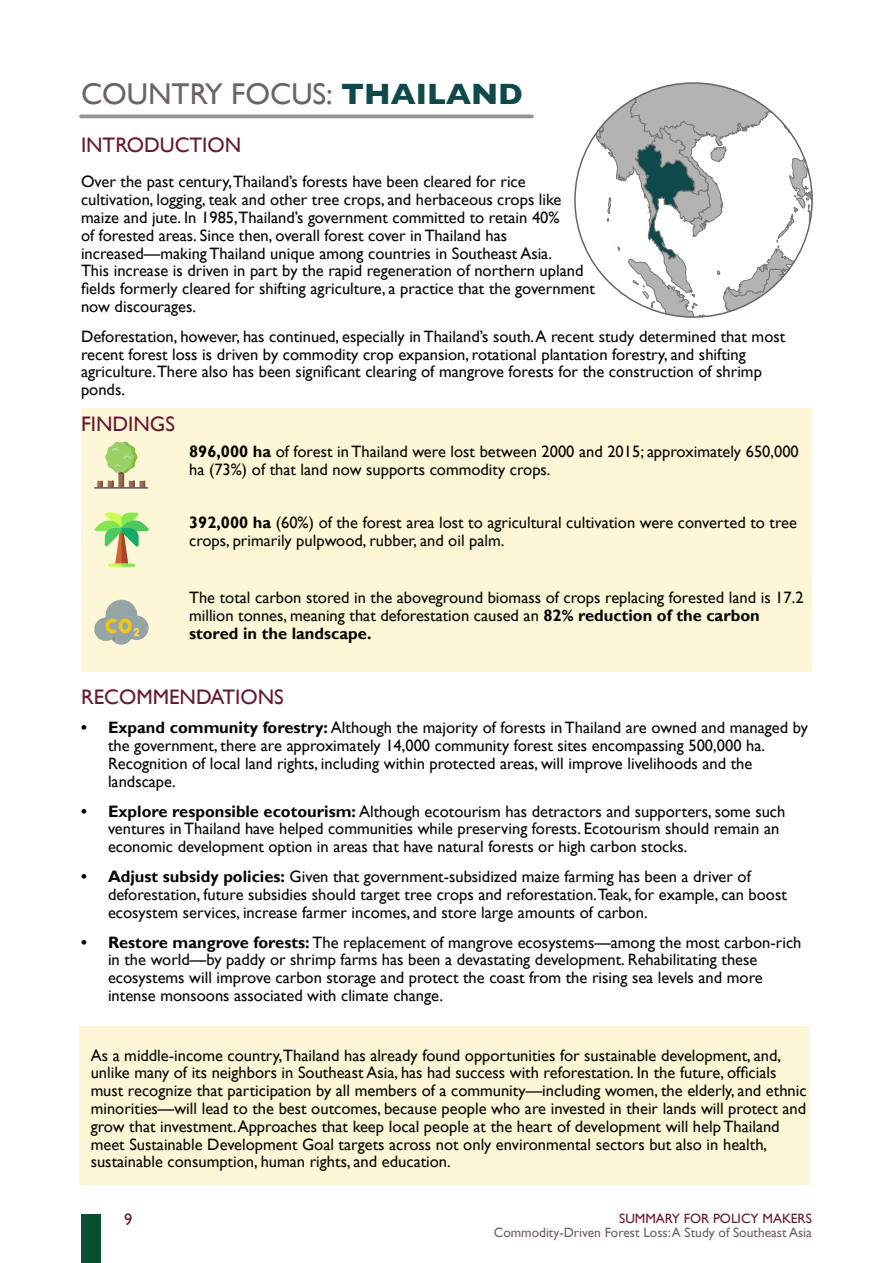
<style>
.page{position:relative;width:893px;height:1263px;background:#fff}
.page>*{position:absolute;margin:0;border:0;box-sizing:border-box;transform-origin:0 0}
.t1{font:30px "Gill Sans";color:#6d6362}
.t2{font:21px "Gill Sans";color:#671931}
.t3{font:16.5px/17.9px "Gill Sans";color:#080704}
.t4{font:16.5px "Gill Sans";color:#671931}
.t5{font:13.5px "Gill Sans";color:#6d6362}
.t6{font:13.5px "Gill Sans";color:#671931}
.s1{font-weight:700;color:#104949}
.s2{font-weight:700}
</style>
<div class="page">
<div style="left:79px;top:1026px;width:731px;height:159px;background:#fef7d7"></div>
<div style="left:81px;top:408px;width:731px;height:263px;background:#fef7d7"></div>
<svg style="left:95px;top:513px;width:54px;height:54px"></svg>
<svg style="left:575px;top:83px;width:237px;height:234px"></svg>
<svg style="left:97px;top:441px;width:48px;height:46px"></svg>
<hr style="left:94px;top:487px;width:54px;height:2px;background:#665e66">
<svg style="left:94px;top:600px;width:55px;height:45px"></svg>
<hr style="left:81px;top:115px;width:451px;height:3px;background:#939598">
<div style="left:81px;top:1214px;width:19px;height:49px;background:#0b502e"></div>
<h1 class="t1" style="left:81px;top:83px;width:443px">COUNTRY FOCUS: <span class="s1">THAILAND</span></h1>
<p class="t2" style="left:81px;top:137px;width:162px">INTRODUCTION</p>
<p class="t3" style="left:81px;top:175px;width:516px">Over the past century,Thailand’s forests have been cleared for rice cultivation, logging, teak and other tree crops, and herbaceous crops like maize and jute. In 1985,Thailand’s government committed to retain 40%<br>of forested areas. Since then, overall forest cover in Thailand has increased—making Thailand unique among countries in Southeast Asia.<br>This increase is driven in part by the rapid regeneration of northern upland fields formerly cleared for shifting agriculture, a practice that the government now discourages.</p>
<p class="t3" style="left:81px;top:329px;width:706px">Deforestation, however, has continued, especially in Thailand’s south.A recent study determined that most recent forest loss is driven by commodity crop expansion, rotational plantation forestry, and shifting agriculture.There also has been significant clearing of mangrove forests for the construction of shrimp ponds.</p>
<p class="t2" style="left:81px;top:416px;width:96px">FINDINGS</p>
<p class="t3" style="left:189px;top:444px;width:611px"><span class="s2">896,000 ha</span> of forest in Thailand were lost between 2000 and 2015; approximately 650,000 ha (73%) of that land now supports commodity crops.</p>
<p class="t3" style="left:189px;top:515px;width:609px"><span class="s2">392,000 ha</span> (60%) of the forest area lost to agricultural cultivation were converted to tree crops, primarily pulpwood, rubber, and oil palm.</p>
<p class="t3" style="left:189px;top:590px;width:616px">The total carbon stored in the aboveground biomass of crops replacing forested land is 17.2 million tonnes, meaning that deforestation caused an <span class="s2">82% reduction of the carbon stored in the landscape.</span></p>
<p class="t2" style="left:81px;top:689px;width:204px">RECOMMENDATIONS</p>
<p class="t3" style="left:108px;top:721px;width:701px;text-indent:-27px"><span class="s2">• Expand community forestry:</span> Although the majority of forests in Thailand are owned and managed by the government, there are approximately 14,000 community forest sites encompassing 500,000 ha.<br>Recognition of local land rights, including within protected areas, will improve livelihoods and the landscape.</p>
<p class="t3" style="left:108px;top:804px;width:679px;text-indent:-27px"><span class="s2">• Explore responsible ecotourism:</span> Although ecotourism has detractors and supporters, some such ventures in Thailand have helped communities while preserving forests. Ecotourism should remain an economic development option in areas that have natural forests or high carbon stocks.</p>
<p class="t3" style="left:108px;top:869px;width:680px;text-indent:-27px"><span class="s2">• Adjust subsidy policies:</span> Given that government-subsidized maize farming has been a driver of deforestation, future subsidies should target tree crops and reforestation.Teak, for example, can boost ecosystem services, increase farmer incomes, and store large amounts of carbon.</p>
<p class="t3" style="left:108px;top:935px;width:695px;text-indent:-27px"><span class="s2">• Restore mangrove forests:</span> The replacement of mangrove ecosystems—among the most carbon-rich in the world—by paddy or shrimp farms has been a devastating development. Rehabilitating these ecosystems will improve carbon storage and protect the coast from the rising sea levels and more intense monsoons associated with climate change.</p>
<p class="t3" style="left:91px;top:1048px;width:717px">As a middle-income country,Thailand has already found opportunities for sustainable development, and, unlike many of its neighbors in Southeast Asia, has had success with reforestation. In the future, officials must recognize that participation by all members of a community—including women, the elderly, and ethnic minorities—will lead to the best outcomes, because people who are invested in their lands will protect and grow that investment.Approaches that keep local people at the heart of development will help Thailand meet Sustainable Development Goal targets across not only environmental sectors but also in health, sustainable consumption, human rights, and education.</p>
<p class="t4" style="left:124px;top:1214px;width:10px">9</p>
<p class="t6" style="left:619px;top:1214px;width:194px">SUMMARY FOR POLICY MAKERS</p>
<p class="t5" style="left:494px;top:1227px;width:320px">Commodity-Driven Forest Loss:A Study of Southeast Asia</p>
</div>
